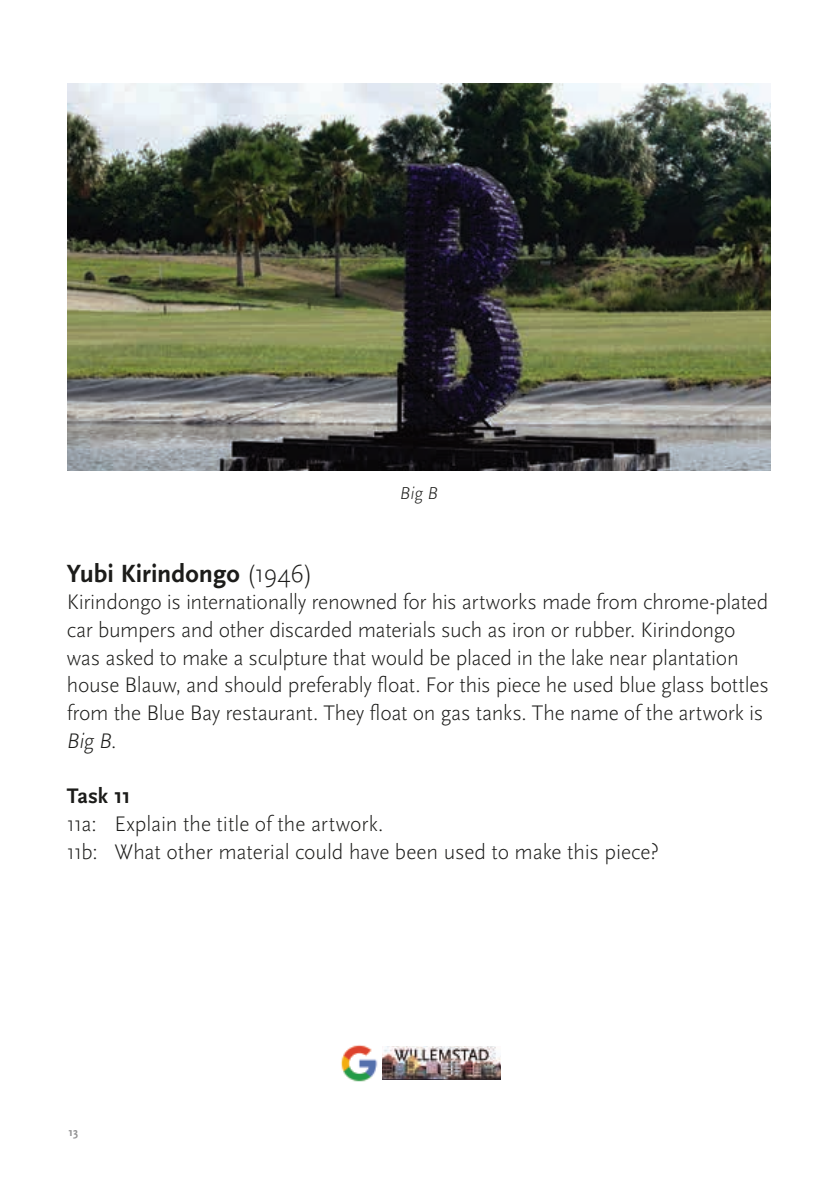
<style>
.page{position:relative;width:840px;height:1191px;background:#fff}
.page>*{position:absolute;margin:0;border:0;box-sizing:border-box;transform-origin:0 0}
.t1{font:700 26px "Scala Sans Pro";color:#1c1c1a}
.t2{font:300 22px/27.6px "Scala Sans Pro";letter-spacing:-.01em;color:#1c1c1a}
.t3{font:700 22px "Scala Sans Pro";color:#1c1c1a}
.t4{font:italic 300 18px "Scala Sans Pro";color:#1c1c1a}
.t5{font:700 12px "Scala Sans Pro";color:#919192}
.s1{font-weight:300}
.s2{font-style:italic}
</style>
<div class="page">
<img style="left:68px;top:83px;width:701px;height:388px">
<img style="left:341px;top:1045px;width:37px;height:37px">
<img style="left:382px;top:1046px;width:118px;height:33px">
<p class="t4" style="left:399px;top:482px;width:39px">Big B</p>
<p class="t1" style="left:67px;top:558px;width:247px">Yubi Kirindongo <span class="s1">(1946)</span></p>
<p class="t2" style="left:67px;top:588px;width:703px">Kirindongo is internationally renowned for his artworks made from chrome-plated car bumpers and other discarded materials such as iron or rubber. Kirindongo was asked to make a sculpture that would be placed in the lake near plantation house Blauw, and should preferably float. For this piece he used blue glass bottles from the Blue Bay restaurant. They float on gas tanks. The name of the artwork is <span class="s2">Big B</span>.</p>
<p class="t3" style="left:67px;top:783px;width:65px">Task 11</p>
<p class="t2" style="left:67px;top:810px;width:593px">11a: Explain the title of the artwork.<br>11b: What other material could have been used to make this piece?</p>
<p class="t5" style="left:68px;top:1124px;width:11px">13</p>
</div>
